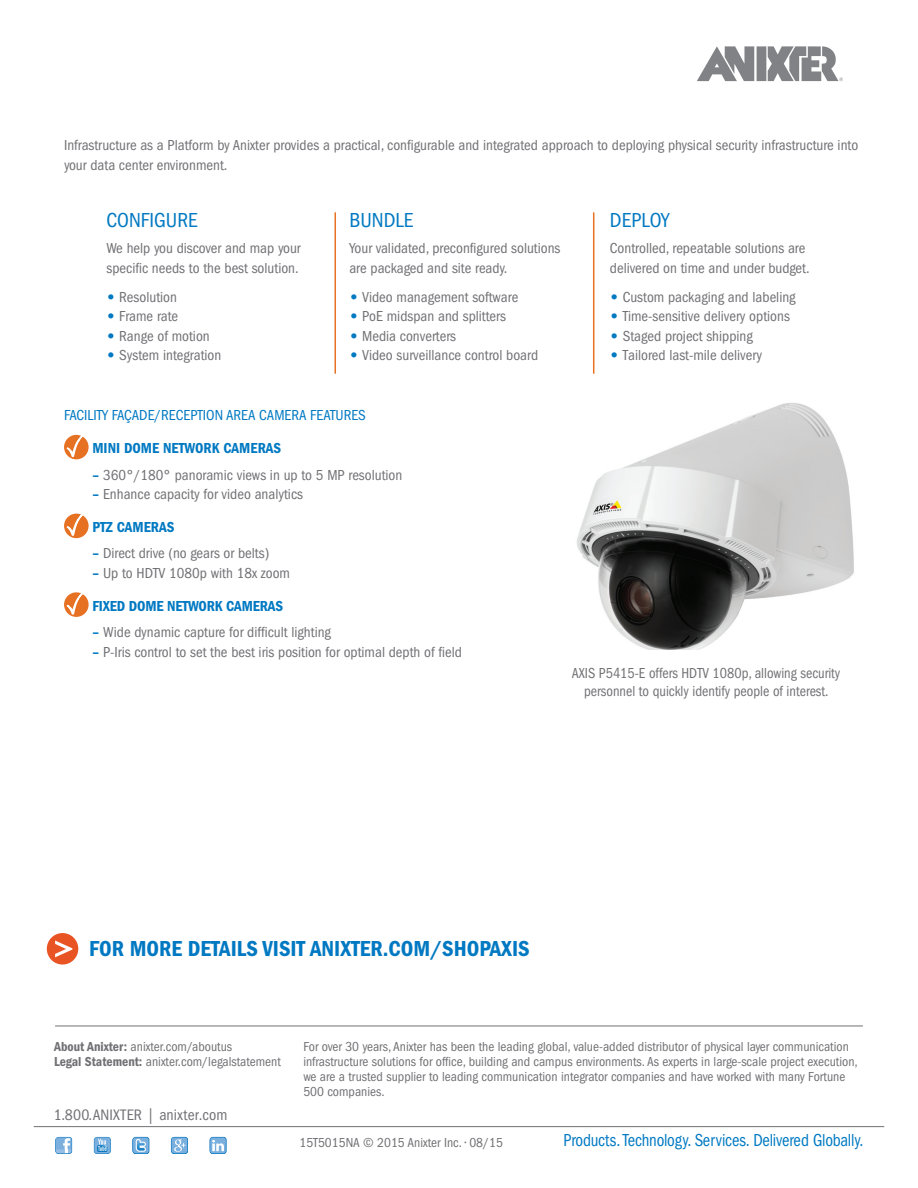
<style>
.page{position:relative;width:918px;height:1188px;background:#fff}
.page>*{position:absolute;margin:0;border:0;box-sizing:border-box;transform-origin:0 0}
.Header3{font:22.5px "ITC Franklin Gothic Std Dm Cd";color:#0079c2}
.Body_12_15{font:condensed 21px "ITC Franklin Gothic Std";color:#0079c2}
.t1{font:condensed 18px "ITC Franklin Gothic Std";color:#0079c2;scale:.93 1}
._1_800_Anixter{font:condensed 15.75px "ITC Franklin Gothic Std";letter-spacing:.01em;color:#717074}
.Body_12_15-2{font:condensed 15px/19.5px "ITC Franklin Gothic Std";color:#717074}
.Bullet1{font:condensed 15px "ITC Franklin Gothic Std";color:#717074}
.Intro_Body{font:condensed 15px/19.5px "ITC Franklin Gothic Std";color:#717074}
.Intro_Body-2{font:condensed 15px/18px "ITC Franklin Gothic Std";color:#717074;text-align:center;scale:.95 1}
.Subhead2{font:15px "ITC Franklin Gothic Std Dm Cd";color:#0079c2}
.Subhead2-2{font:condensed 15px "ITC Franklin Gothic Std";color:#0079c2}
.Contact_Copy_9_10{font:condensed 13.5px/15px "ITC Franklin Gothic Std";color:#717074}
.s1{font-family:"ITC Franklin Gothic Std Hvy";font-stretch:normal;color:#0079c2}
.s2{font-family:"ITC Franklin Gothic Std Dm Cd";font-stretch:normal;color:#0079c2}
.s3{font-family:"ITC Franklin Gothic Std Dm Cd";font-stretch:normal}
</style>
<div class="page">
<div style="left:47px;top:933px;width:31px;height:32px;background:#e95424;border-radius:50%"></div>
<svg style="left:55px;top:941px;width:17px;height:16px"></svg>
<div style="left:65px;top:436px;width:23px;height:23px;background:#e77123;border-radius:50%"></div>
<div style="left:64px;top:435px;width:25px;height:24px;border:2px solid #e77123;border-radius:50%"></div>
<svg style="left:66px;top:434px;width:18px;height:24px"></svg>
<div style="left:65px;top:514px;width:23px;height:23px;background:#e77123;border-radius:50%"></div>
<div style="left:64px;top:514px;width:25px;height:24px;border:2px solid #e77123;border-radius:50%"></div>
<svg style="left:66px;top:513px;width:18px;height:24px"></svg>
<div style="left:65px;top:593px;width:23px;height:23px;background:#e77123;border-radius:50%"></div>
<div style="left:64px;top:592px;width:25px;height:25px;border:2px solid #e77123;border-radius:50%"></div>
<svg style="left:66px;top:592px;width:18px;height:24px"></svg>
<hr style="left:335px;top:212px;width:1px;height:162px;background:#e77123">
<hr style="left:593px;top:212px;width:1px;height:162px;background:#e77123">
<img style="left:577px;top:403px;width:277px;height:246px">
<div style="left:757px;top:46px;width:9px;height:35px;background:#808285"></div>
<svg style="left:697px;top:46px;width:57px;height:35px"></svg>
<svg style="left:768px;top:46px;width:75px;height:35px"></svg>
<hr style="left:34px;top:1126px;width:850px;height:1px;background:#717074">
<svg style="left:55px;top:1137px;width:17px;height:17px"></svg>
<svg style="left:132px;top:1137px;width:18px;height:17px"></svg>
<svg style="left:94px;top:1137px;width:17px;height:17px"></svg>
<svg style="left:171px;top:1137px;width:17px;height:17px"></svg>
<svg style="left:209px;top:1137px;width:18px;height:17px"></svg>
<hr style="left:55px;top:1026px;width:808px;height:1px;background:#717074">
<p class="Intro_Body" style="left:64px;top:136px;width:796px">Infrastructure as a Platform by Anixter provides a practical, configurable and integrated approach to deploying physical security infrastructure into your data center environment.</p>
<p class="Body_12_15" style="left:107px;top:208px;width:93px">CONFIGURE</p>
<p class="Body_12_15-2" style="left:107px;top:238px;width:196px">We help you discover and map your specific needs to the best solution.</p>
<p class="Bullet1" style="left:107px;top:288px;width:72px"><span class="s1">•</span> Resolution</p>
<p class="Bullet1" style="left:107px;top:308px;width:73px"><span class="s1">•</span> Frame rate</p>
<p class="Bullet1" style="left:107px;top:327px;width:105px"><span class="s1">•</span> Range of motion</p>
<p class="Bullet1" style="left:107px;top:347px;width:116px"><span class="s1">•</span> System integration</p>
<p class="Body_12_15" style="left:349px;top:208px;width:66px">BUNDLE</p>
<p class="Body_12_15-2" style="left:349px;top:238px;width:213px">Your validated, preconfigured solutions are packaged and site ready.</p>
<p class="Bullet1" style="left:349px;top:288px;width:170px"><span class="s1">•</span> Video management software</p>
<p class="Bullet1" style="left:349px;top:308px;width:158px"><span class="s1">•</span> PoE midspan and splitters</p>
<p class="Bullet1" style="left:349px;top:327px;width:108px"><span class="s1">•</span> Media converters</p>
<p class="Bullet1" style="left:349px;top:347px;width:190px"><span class="s1">•</span> Video surveillance control board</p>
<p class="Body_12_15" style="left:610px;top:208px;width:61px">DEPLOY</p>
<p class="Body_12_15-2" style="left:610px;top:238px;width:201px">Controlled, repeatable solutions are delivered on time and under budget.</p>
<p class="Bullet1" style="left:610px;top:288px;width:187px"><span class="s1">•</span> Custom packaging and labeling</p>
<p class="Bullet1" style="left:610px;top:308px;width:181px"><span class="s1">•</span> Time-sensitive delivery options</p>
<p class="Bullet1" style="left:610px;top:327px;width:144px"><span class="s1">•</span> Staged project shipping</p>
<p class="Bullet1" style="left:610px;top:347px;width:154px"><span class="s1">•</span> Tailored last-mile delivery</p>
<p class="Subhead2-2" style="left:64px;top:407px;width:303px">FACILITY FAÇADE/RECEPTION AREA CAMERA FEATURES</p>
<p class="Subhead2" style="left:92px;top:440px;width:190px">MINI DOME NETWORK CAMERAS</p>
<p class="Body_12_15-2" style="left:93px;top:465px;width:311px"><span class="s2">–</span> 360°/180° panoramic views in up to 5 MP resolution</p>
<p class="Body_12_15-2" style="left:93px;top:485px;width:212px"><span class="s2">–</span> Enhance capacity for video analytics</p>
<p class="Subhead2" style="left:92px;top:519px;width:84px">PTZ CAMERAS</p>
<p class="Body_12_15-2" style="left:93px;top:544px;width:178px"><span class="s2">–</span> Direct drive (no gears or belts)</p>
<p class="Body_12_15-2" style="left:93px;top:563px;width:199px"><span class="s2">–</span> Up to HDTV 1080p with 18x zoom</p>
<p class="Subhead2" style="left:92px;top:597px;width:192px">FIXED DOME NETWORK CAMERAS</p>
<p class="Body_12_15-2" style="left:93px;top:623px;width:240px"><span class="s2">–</span> Wide dynamic capture for difficult lighting</p>
<p class="Body_12_15-2" style="left:93px;top:642px;width:371px"><span class="s2">–</span> P-Iris control to set the best iris position for optimal depth of field</p>
<p class="Intro_Body-2" style="left:572px;top:664px;width:284px">AXIS P5415-E offers HDTV 1080p, allowing security personnel to quickly identify people of interest.</p>
<p class="Header3" style="left:89px;top:935px;width:442px">FOR MORE DETAILS VISIT ANIXTER.COM/SHOPAXIS</p>
<p class="Contact_Copy_9_10" style="left:54px;top:1039px;width:228px"><span class="s3">About Anixter:</span> anixter.com/aboutus<br><span class="s3">Legal Statement:</span> anixter.com/legalstatement</p>
<p class="Contact_Copy_9_10" style="left:303px;top:1039px;width:556px">For over 30 years, Anixter has been the leading global, value-added distributor of physical layer communication infrastructure solutions for office, building and campus environments. As experts in large-scale project execution, we are a trusted supplier to leading communication integrator companies and have worked with many Fortune 500 companies.</p>
<p class="_1_800_Anixter" style="left:54px;top:1106px;width:175px">1.800.ANIXTER | anixter.com</p>
<p class="Contact_Copy_9_10" style="left:299px;top:1135px;width:205px">15T5015NA © 2015 Anixter Inc. • 08/15</p>
<p class="t1" style="left:563px;top:1130px;width:324px">Products. Technology. Services. Delivered Globally.</p>
</div>
